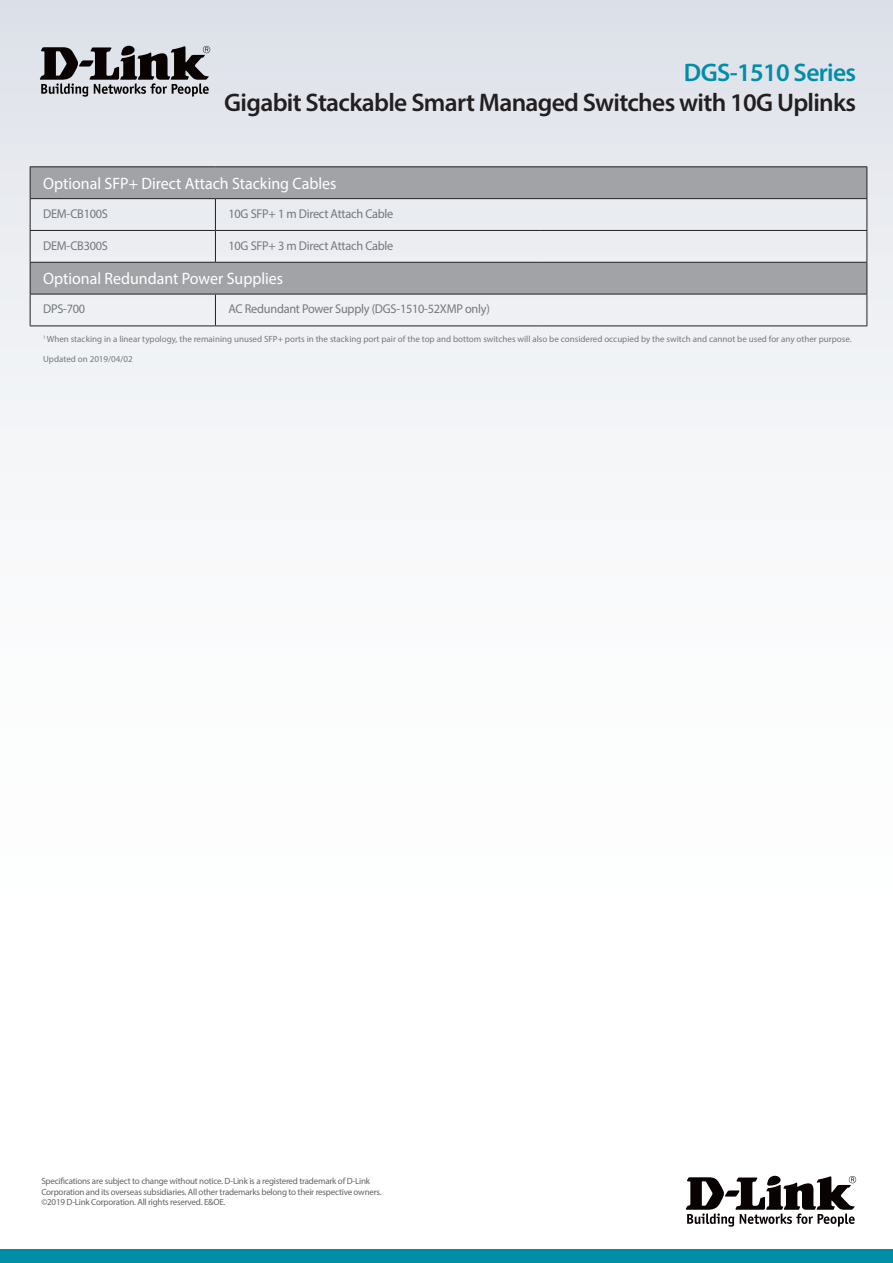
<style>
.page{position:relative;width:893px;height:1263px;background:#fff}
.page>*{position:absolute;margin:0;border:0;box-sizing:border-box;transform-origin:0 0}
.t1{font:600 25.5px "Myriad Pro";letter-spacing:-.025em;color:#231f20}
.t2{font:600 25.5px "Myriad Pro";letter-spacing:-.025em;color:#008da8}
.t3{font:16.5px "Myriad Pro";color:#fff}
.t4{font:12.75px "Myriad Pro";letter-spacing:-.02em;color:#74787d}
.t5{font:9px/10.8px "Myriad Pro";letter-spacing:-.025em;color:#636366}
.t6{font:9px/19.5px "Myriad Pro";color:#74787d}
</style>
<div class="page">
<div style="left:0;top:0;width:893px;height:1084px;background:linear-gradient(to bottom,#e2e6ec,#fff)"></div>
<div style="left:0;top:1249px;width:893px;height:14px;background:#008da8"></div>
<svg style="left:686px;top:1176px;width:170px;height:51px"></svg>
<svg style="left:40px;top:46px;width:170px;height:51px;background:#807f83"></svg>
<svg style="left:31px;top:167px;width:835px;height:127px;background:#c4c6ca"></svg>
<hr style="left:866px;top:167px;width:1px;height:31px;background:#231f20">
<hr style="left:866px;top:199px;width:1px;height:31px;background:#231f20">
<hr style="left:866px;top:231px;width:1px;height:31px;background:#231f20">
<hr style="left:866px;top:263px;width:1px;height:31px;background:#231f20">
<hr style="left:866px;top:294px;width:1px;height:31px;background:#231f20">
<hr style="left:30px;top:199px;width:1px;height:31px;background:#231f20">
<hr style="left:30px;top:231px;width:1px;height:31px;background:#231f20">
<hr style="left:30px;top:294px;width:1px;height:31px;background:#231f20">
<hr style="left:215px;top:199px;width:1px;height:31px;background:#231f20">
<hr style="left:215px;top:231px;width:1px;height:31px;background:#231f20">
<hr style="left:215px;top:294px;width:1px;height:31px;background:#231f20">
<hr style="left:30px;top:230px;width:185px;height:1px;background:#231f20">
<hr style="left:215px;top:230px;width:326px;height:1px;background:#231f20">
<hr style="left:541px;top:230px;width:326px;height:1px;background:#231f20">
<hr style="left:30px;top:166px;width:185px;height:1px;background:#231f20">
<hr style="left:30px;top:167px;width:1px;height:31px;background:#231f20">
<hr style="left:215px;top:166px;width:326px;height:1px;background:#231f20">
<hr style="left:541px;top:166px;width:326px;height:1px;background:#231f20">
<hr style="left:30px;top:198px;width:185px;height:1px;background:#231f20">
<hr style="left:215px;top:198px;width:326px;height:1px;background:#231f20">
<hr style="left:541px;top:198px;width:326px;height:1px;background:#231f20">
<hr style="left:30px;top:262px;width:185px;height:1px;background:#231f20">
<hr style="left:30px;top:263px;width:1px;height:31px;background:#231f20">
<hr style="left:215px;top:262px;width:326px;height:1px;background:#231f20">
<hr style="left:541px;top:262px;width:326px;height:1px;background:#231f20">
<hr style="left:30px;top:294px;width:185px;height:1px;background:#231f20">
<hr style="left:215px;top:294px;width:326px;height:1px;background:#231f20">
<hr style="left:541px;top:294px;width:326px;height:1px;background:#231f20">
<hr style="left:30px;top:325px;width:185px;height:1px;background:#231f20">
<hr style="left:215px;top:325px;width:326px;height:1px;background:#231f20">
<hr style="left:541px;top:325px;width:326px;height:1px;background:#231f20">
<h1 class="t2" style="left:684px;top:56px;width:174px">DGS-1510 Series</h1>
<h1 class="t1" style="left:224px;top:86px;width:633px">Gigabit Stackable Smart Managed Switches with 10G Uplinks</h1>
<h2 class="t3" style="left:43px;top:173px;width:295px">Optional SFP+ Direct Attach Stacking Cables</h2>
<h3 class="t4" style="left:43px;top:206px;width:66px">DEM-CB100S</h3>
<h3 class="t4" style="left:228px;top:206px;width:166px">10G SFP+ 1 m Direct Attach Cable</h3>
<h3 class="t4" style="left:43px;top:238px;width:66px">DEM-CB300S</h3>
<h3 class="t4" style="left:228px;top:238px;width:166px">10G SFP+ 3 m Direct Attach Cable</h3>
<h2 class="t3" style="left:43px;top:269px;width:242px">Optional Redundant Power Supplies</h2>
<h3 class="t4" style="left:43px;top:301px;width:44px">DPS-700</h3>
<h3 class="t4" style="left:228px;top:301px;width:263px">AC Redundant Power Supply (DGS-1510-52XMP only)</h3>
<p class="t6" style="left:43px;top:329px;width:810px"><sup>1</sup> When stacking in a linear typology, the remaining unused SFP+ ports in the stacking port pair of the top and bottom switches will also be considered occupied by the switch and cannot be used for any other purpose.<br>Updated on 2019/04/02</p>
<p class="t5" style="left:41px;top:1175px;width:342px">Specifications are subject to change without notice. D-Link is a registered trademark of D-Link<br>Corporation and its overseas subsidiaries. All other trademarks belong to their respective owners. ©2019 D-Link Corporation. All rights reserved. E&amp;OE.</p>
</div>
